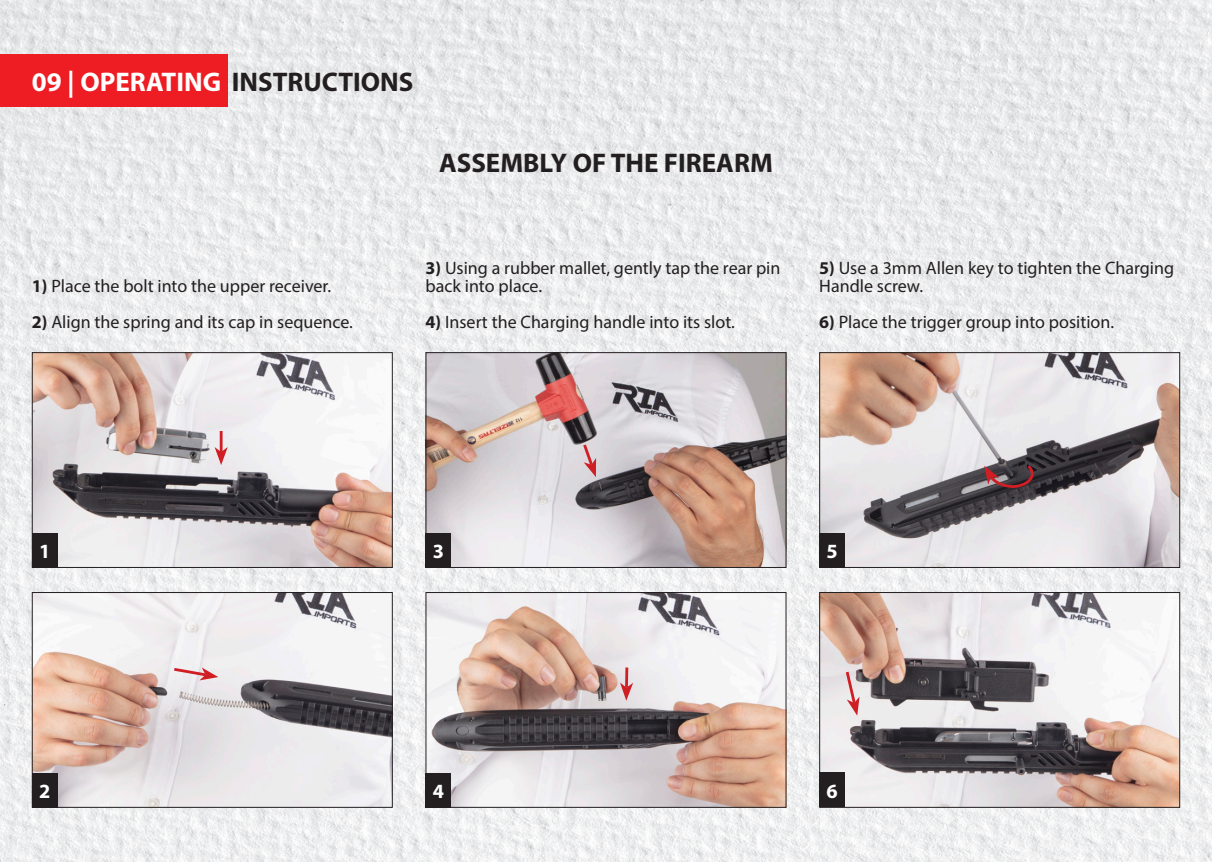
<style>
.page{position:relative;width:1212px;height:862px;background:#fff}
.page>*{position:absolute;margin:0;border:0;box-sizing:border-box;transform-origin:0 0}
.t1{font:700 27px "Myriad Pro";color:#fff}
.t2{font:700 27px "Myriad Pro";color:#231f20}
.t3{font:700 20.25px "Myriad Pro";color:#fff}
.t4{font:18px/18px "Myriad Pro";color:#231f20}
.s1{color:#231f20}
.s2{font-weight:700}
</style>
<div class="page">
<img style="left:0;top:0;width:1212px;height:861px">
<div style="left:0;top:54px;width:228px;height:53px;background:#ee1d23"></div>
<img style="left:34px;top:593px;width:357px;height:212px">
<div style="left:32px;top:591px;width:361px;height:216px;border:1px solid #231f20"></div>
<img style="left:34px;top:354px;width:357px;height:211px">
<div style="left:32px;top:352px;width:361px;height:215px;border:1px solid #231f20"></div>
<img style="left:428px;top:593px;width:356px;height:212px">
<div style="left:426px;top:591px;width:360px;height:216px;border:1px solid #231f20"></div>
<img style="left:428px;top:354px;width:356px;height:211px">
<div style="left:426px;top:352px;width:360px;height:215px;border:1px solid #231f20"></div>
<div style="left:32px;top:533px;width:26px;height:34px;background:#231f20"></div>
<div style="left:426px;top:533px;width:25px;height:34px;background:#231f20"></div>
<div style="left:32px;top:773px;width:26px;height:34px;background:#231f20"></div>
<svg style="left:171px;top:665px;width:47px;height:15px"></svg>
<hr style="left:220px;top:431px;width:3px;height:20px;background:#d01e25">
<svg style="left:215px;top:447px;width:13px;height:18px"></svg>
<svg style="left:581px;top:441px;width:15px;height:36px"></svg>
<img style="left:821px;top:593px;width:357px;height:212px">
<div style="left:819px;top:591px;width:361px;height:216px;border:1px solid #231f20"></div>
<img style="left:821px;top:354px;width:357px;height:211px">
<div style="left:819px;top:352px;width:361px;height:215px;border:1px solid #231f20"></div>
<div style="left:819px;top:533px;width:26px;height:34px;background:#231f20"></div>
<div style="left:426px;top:773px;width:25px;height:34px;background:#231f20"></div>
<div style="left:819px;top:772px;width:26px;height:34px;background:#231f20"></div>
<hr style="left:625px;top:667px;width:3px;height:20px;background:#d01e25">
<svg style="left:620px;top:682px;width:13px;height:18px"></svg>
<svg style="left:984px;top:463px;width:54px;height:31px;background:#5b3e44"></svg>
<svg style="left:844px;top:668px;width:15px;height:47px"></svg>
<h1 class="t1" style="left:32px;top:64px;width:383px">09 | OPERATING <span class="s1">INSTRUCTIONS</span></h1>
<h1 class="t2" style="left:439px;top:145px;width:335px">ASSEMBLY OF THE FIREARM</h1>
<p class="t4" style="left:32px;top:276px;width:301px"><span class="s2">1)</span> Place the bolt into the upper receiver.</p>
<p class="t4" style="left:32px;top:312px;width:323px"><span class="s2">2)</span> Align the spring and its cap in sequence.</p>
<p class="t4" style="left:426px;top:258px;width:356px"><span class="s2">3)</span> Using a rubber mallet, gently tap the rear pin back into place.</p>
<p class="t4" style="left:426px;top:312px;width:311px"><span class="s2">4)</span> Insert the Charging handle into its slot.</p>
<p class="t4" style="left:819px;top:258px;width:356px"><span class="s2">5)</span> Use a 3mm Allen key to tighten the Charging<br>Handle screw.</p>
<p class="t4" style="left:819px;top:312px;width:296px"><span class="s2">6)</span> Place the trigger group into position.</p>
<p class="t3" style="left:39px;top:538px;width:13px">1</p>
<p class="t3" style="left:433px;top:538px;width:13px">3</p>
<p class="t3" style="left:826px;top:538px;width:13px">5</p>
<p class="t3" style="left:433px;top:777px;width:13px">4</p>
<p class="t3" style="left:826px;top:777px;width:13px">6</p>
<p class="t3" style="left:39px;top:777px;width:13px">2</p>
<p class="t3" style="left:826px;top:777px;width:13px">5</p>
</div>
